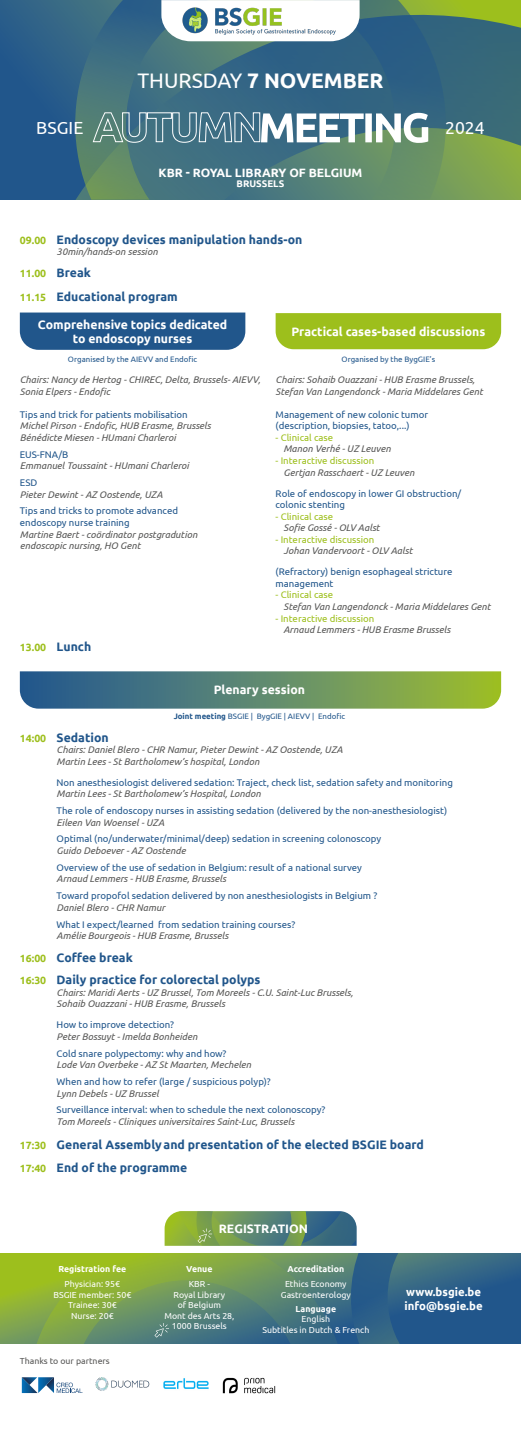
<style>
.page{position:relative;width:521px;height:1439px;background:#fff}
.page>*{position:absolute;margin:0;border:0;box-sizing:border-box;transform-origin:0 0}
.t1{font:700 21px "Ubuntu";color:#fff}
.t2{font:17.5px "Ubuntu";color:#fff}
.t3{font:700 12.25px/22.1px "Ubuntu";color:#21568b}
.t4{font:700 12.25px/14.7px "Ubuntu";color:#fff;text-align:center}
.t5{font:700 12.08px "Ubuntu";color:#fff}
.t6{font:700 11.38px/13.7px "Ubuntu";color:#fff}
.t7{font:700 10.5px "Ubuntu";color:#9dbf1c}
.t8{font:italic 9.62px/11.5px "Ubuntu";color:#575756}
.t9{font:9.62px/11.5px "Ubuntu";color:#21568b}
.t10{font:9.62px "Ubuntu";color:#9dbf1c}
.t11{font:700 9.62px "Ubuntu";color:#fff}
.t12{font:8.75px/10.5px "Ubuntu";color:#fff;text-align:center}
.t13{font:700 8.75px "Ubuntu";color:#fff}
.t14{font:8.75px "Ubuntu";color:#575756}
.t15{font:7.88px "Ubuntu";color:#21568b}
.s1{font-weight:400}
.s2{font-size:10.5px;color:#9dbf1c}
.s3{font-size:12.25px;color:#21568b}
.s4{font-weight:700}
</style>
<div class="page">
<div style="left:20px;top:312px;width:225px;height:38px;background:#21568b"></div>
<svg style="left:20px;top:671px;width:481px;height:37px;background:#628c6a"></svg>
<div style="left:276px;top:313px;width:225px;height:36px;background:#9dbf1c"></div>
<svg style="left:0;top:0;width:521px;height:200px;background:#406f75"></svg>
<svg style="left:75px;top:0;width:371px;height:200px;background:#43737b"></svg>
<svg style="left:161px;top:0;width:199px;height:41px"></svg>
<img style="left:176px;top:1px;width:171px;height:39px">
<svg style="left:92px;top:112px;width:336px;height:31px"></svg>
<img style="left:163px;top:1378px;width:46px;height:11px">
<img style="left:95px;top:1377px;width:55px;height:14px">
<img style="left:222px;top:1377px;width:54px;height:17px">
<svg style="left:22px;top:1377px;width:61px;height:16px"></svg>
<svg style="left:165px;top:1211px;width:192px;height:34px;background:#679065"></svg>
<svg style="left:0;top:1253px;width:28px;height:90px;background:#90b333"></svg>
<svg style="left:28px;top:1253px;width:493px;height:90px;background:#56826a"></svg>
<h1 class="t1" style="left:137px;top:67px;width:248px"><span class="s1">THURSDAY</span> 7 NOVEMBER</h1>
<h2 class="t2" style="left:36px;top:118px;width:49px">BSGIE</h2>
<h2 class="t2" style="left:445px;top:118px;width:41px">2024</h2>
<p class="t5" style="left:159px;top:165px;width:205px">KBR - ROYAL LIBRARY OF BELGIUM</p>
<p class="t11" style="left:237px;top:177px;width:49px">BRUSSELS</p>
<p class="t3" style="left:20px;top:228px;width:284px"><span class="s2">09.00</span> Endoscopy devices manipulation hands-on</p>
<p class="t8" style="left:57px;top:246px;width:103px">30min/hands-on session</p>
<p class="t7" style="left:20px;top:267px;width:73px">11.00 <span class="s3">Break</span></p>
<p class="t3" style="left:20px;top:285px;width:159px"><span class="s2">11.15</span> Educational program</p>
<p class="t4" style="left:38px;top:317px;width:191px">Comprehensive topics dedicated to endoscopy nurses</p>
<p class="t8" style="left:20px;top:374px;width:242px">Chairs: Nancy de Hertog - CHIREC, Delta, Brussels- AIEVV,<br>Sonia Elpers - Endofic</p>
<p class="t9" style="left:20px;top:408px;width:169px">Tips and trick for patients mobilisation</p>
<p class="t8" style="left:20px;top:420px;width:193px">Michel Pirson - Endofic, HUB Erasme, Brussels<br>Bénédicte Miesen - HUmani Charleroi</p>
<p class="t9" style="left:20px;top:448px;width:50px">EUS-FNA/B</p>
<p class="t8" style="left:20px;top:460px;width:171px">Emmanuel Toussaint - HUmani Charleroi</p>
<p class="t9" style="left:20px;top:476px;width:19px">ESD</p>
<p class="t8" style="left:20px;top:488px;width:144px">Pieter Dewint - AZ Oostende, UZA</p>
<p class="t9" style="left:20px;top:505px;width:160px">Tips and tricks to promote advanced endoscopy nurse training</p>
<p class="t8" style="left:20px;top:528px;width:179px">Martine Baert - coördinator postgradution endoscopic nursing, HO Gent</p>
<p class="t4" style="left:291px;top:324px;width:195px">Practical cases-based discussions</p>
<p class="t15" style="left:68px;top:355px;width:131px">Organised by the AIEVV and Endofic</p>
<p class="t15" style="left:341px;top:355px;width:95px">Organised by the BygGIE’s</p>
<p class="t8" style="left:276px;top:374px;width:209px">Chairs: Sohaib Ouazzani - HUB Erasme Brussels,<br>Stefan Van Langendonck - Maria Middelares Gent</p>
<p class="t9" style="left:276px;top:408px;width:154px">Management of new colonic tumor (description, biopsies, tatoo,...)</p>
<p class="t10" style="left:276px;top:432px;width:59px">- Clinical case</p>
<p class="t8" style="left:283px;top:443px;width:109px">Manon Verhé - UZ Leuven</p>
<p class="t10" style="left:276px;top:455px;width:100px">- Interactive discussion</p>
<p class="t8" style="left:283px;top:466px;width:132px">Gertjan Rasschaert - UZ Leuven</p>
<p class="t9" style="left:276px;top:487px;width:187px">Role of endoscopy in lower GI obstruction/ colonic stenting</p>
<p class="t10" style="left:276px;top:510px;width:59px">- Clinical case</p>
<p class="t8" style="left:283px;top:522px;width:98px">Sofie Gossé - OLV Aalst</p>
<p class="t10" style="left:276px;top:533px;width:100px">- Interactive discussion</p>
<p class="t8" style="left:283px;top:545px;width:130px">Johan Vandervoort - OLV Aalst</p>
<p class="t9" style="left:276px;top:566px;width:178px">(Refractory) benign esophageal stricture management</p>
<p class="t10" style="left:276px;top:589px;width:59px">- Clinical case</p>
<p class="t8" style="left:283px;top:600px;width:209px">Stefan Van Langendonck - Maria Middelares Gent</p>
<p class="t10" style="left:276px;top:612px;width:100px">- Interactive discussion</p>
<p class="t8" style="left:283px;top:623px;width:168px">Arnaud Lemmers - HUB Erasme Brussels</p>
<p class="t7" style="left:20px;top:641px;width:73px">13.00 <span class="s3">Lunch</span></p>
<p class="t4" style="left:214px;top:682px;width:93px">Plenary session</p>
<p class="t15" style="left:174px;top:712px;width:173px"><span class="s4">Joint meeting</span> BSGIE | BygGIE | AIEVV | Endofic</p>
<p class="t3" style="left:20px;top:726px;width:90px"><span class="s2">14:00</span> Sedation</p>
<p class="t8" style="left:57px;top:744px;width:288px">Chairs: Daniel Blero - CHR Namur, Pieter Dewint - AZ Oostende, UZA<br>Martin Lees - St Bartholomew’s hospital, London</p>
<p class="t9" style="left:57px;top:776px;width:398px">Non anesthesiologist delivered sedation: Traject, check list, sedation safety and monitoring</p>
<p class="t8" style="left:57px;top:788px;width:206px">Martin Lees - St Bartholomew’s Hospital, London</p>
<p class="t9" style="left:57px;top:804px;width:392px">The role of endoscopy nurses in assisting sedation (delivered by the non-anesthesiologist)</p>
<p class="t8" style="left:57px;top:816px;width:109px">Eileen Van Woensel - UZA</p>
<p class="t9" style="left:57px;top:833px;width:326px">Optimal (no/underwater/minimal/deep) sedation in screening colonoscopy</p>
<p class="t8" style="left:57px;top:844px;width:131px">Guido Deboever - AZ Oostende</p>
<p class="t9" style="left:57px;top:861px;width:307px">Overview of the use of sedation in Belgium: result of a national survey</p>
<p class="t8" style="left:57px;top:873px;width:171px">Arnaud Lemmers - HUB Erasme, Brussels</p>
<p class="t9" style="left:57px;top:889px;width:322px">Toward propofol sedation delivered by non anesthesiologists in Belgium ?</p>
<p class="t8" style="left:57px;top:901px;width:110px">Daniel Blero - CHR Namur</p>
<p class="t9" style="left:57px;top:918px;width:240px">What I expect/learned from sedation training courses?</p>
<p class="t8" style="left:57px;top:929px;width:173px">Amélie Bourgeois - HUB Erasme, Brussels</p>
<p class="t3" style="left:20px;top:946px;width:242px"><span class="s2">16:00</span> Coffee break<br><span class="s2">16:30</span> Daily practice for colorectal polyps</p>
<p class="t8" style="left:57px;top:986px;width:298px">Chairs: Maridi Aerts - UZ Brussel, Tom Moreels - C.U. Saint-Luc Brussels,<br>Sohaib Ouazzani - HUB Erasme, Brussels</p>
<p class="t9" style="left:57px;top:1019px;width:119px">How to improve detection?</p>
<p class="t8" style="left:57px;top:1030px;width:142px">Peter Bossuyt - Imelda Bonheiden</p>
<p class="t9" style="left:57px;top:1047px;width:171px">Cold snare polypectomy: why and how?</p>
<p class="t8" style="left:57px;top:1059px;width:196px">Lode Van Overbeke - AZ St Maarten, Mechelen</p>
<p class="t9" style="left:57px;top:1075px;width:216px">When and how to refer (large / suspicious polyp)?</p>
<p class="t8" style="left:57px;top:1087px;width:104px">Lynn Debels - UZ Brussel</p>
<p class="t9" style="left:57px;top:1104px;width:270px">Surveillance interval: when to schedule the next colonoscopy?</p>
<p class="t8" style="left:57px;top:1115px;width:239px">Tom Moreels - Cliniques universitaires Saint-Luc, Brussels</p>
<p class="t3" style="left:20px;top:1133px;width:406px;line-height:23.1px"><span class="s2">17:30</span> General Assembly and presentation of the elected BSGIE board<br><span class="s2">17:40</span> End of the programme</p>
<p class="t13" style="left:58px;top:1263px;width:69px">Registration fee</p>
<p class="t12" style="left:53px;top:1278px;width:79px">Physician: 95€<br>BSGIE member: 50€<br>Trainee: 30€<br>Nurse: 20€</p>
<p class="t14" style="left:20px;top:1355px;width:91px">Thanks to our partners</p>
<p class="t4" style="left:219px;top:1221px;width:91px">REGISTRATION</p>
<p class="t13" style="left:186px;top:1263px;width:28px">Venue</p>
<p class="t12" style="left:164px;top:1278px;width:71px">KBR -<br>Royal Library<br>of Belgium<br>Mont des Arts 28,<br>1000 Brussels</p>
<p class="t13" style="left:287px;top:1263px;width:58px">Accreditation</p>
<p class="t12" style="left:281px;top:1278px;width:72px">Ethics Economy<br>Gastroenterology</p>
<p class="t13" style="left:296px;top:1303px;width:42px">Language</p>
<p class="t12" style="left:262px;top:1313px;width:108px">English<br>Subtitles in Dutch &amp; French</p>
<p class="t6" style="left:404px;top:1285px;width:80px">www.bsgie.be info@bsgie.be</p>
</div>
